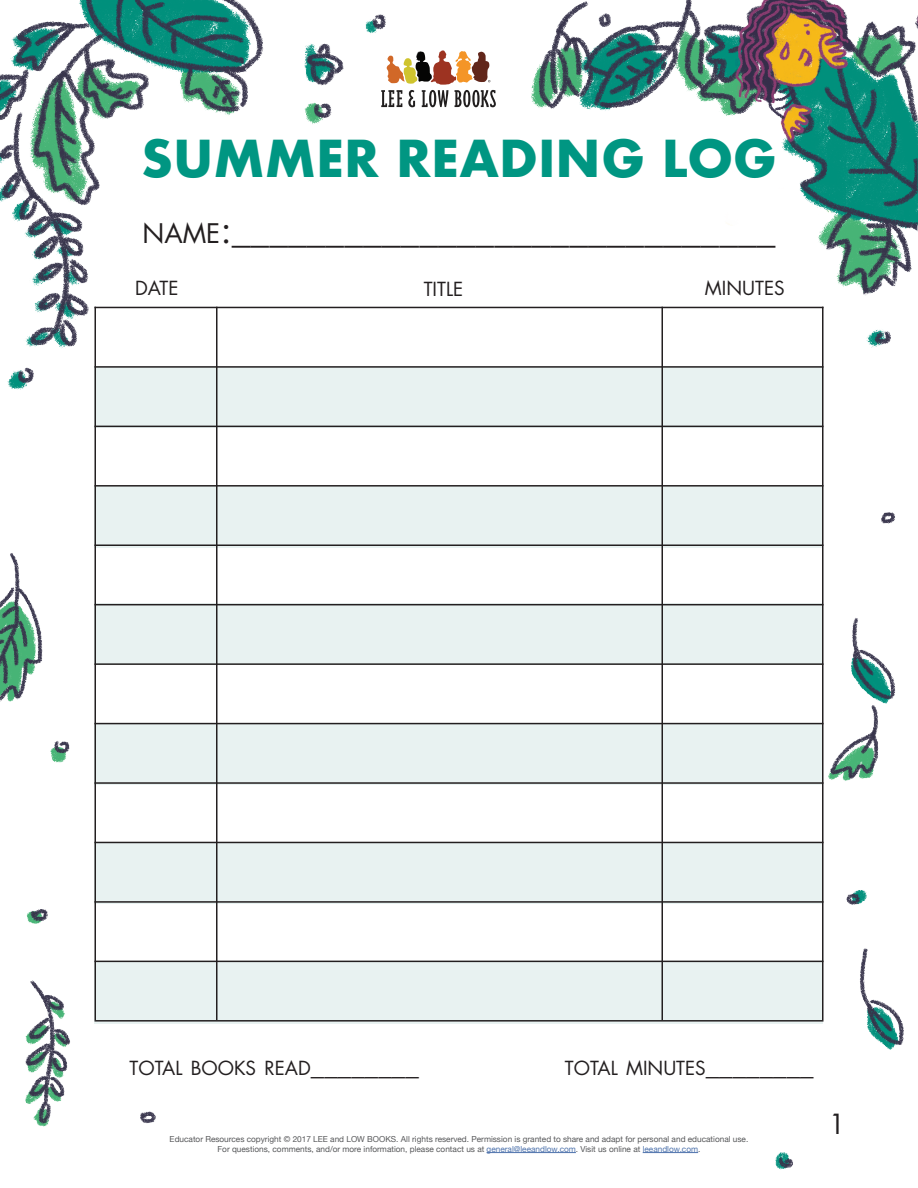
<style>
.page{position:relative;width:918px;height:1188px;background:#fff}
.page>*{position:absolute;margin:0;border:0;box-sizing:border-box;transform-origin:0 0}
.t1{font:700 49.5px "Futura";color:#009682}
.t2{font:37.5px "Futura";color:#231f20}
.t3{font:27px "Futura";color:#231f20}
.t4{font:18.9px "Futura";color:#231f20}
.t5{font:8.25px "Helvetica Neue";color:#57585a}
.s1{font-size:26.25px}
.s2{font-size:27px}
.s3{color:#4d72ac}
</style>
<div class="page">
<img style="left:0;top:0;width:918px;height:1170px">
<hr style="left:487px;top:1152px;width:89px;height:1px;background:#4d72ac">
<hr style="left:643px;top:1152px;width:55px;height:1px;background:#4d72ac">
<div style="left:94px;top:367px;width:730px;height:61px;background:#e8f2f1"></div>
<div style="left:94px;top:487px;width:730px;height:61px;background:#e8f2f1"></div>
<div style="left:94px;top:604px;width:730px;height:61px;background:#e8f2f1"></div>
<div style="left:94px;top:724px;width:730px;height:61px;background:#e8f2f1"></div>
<div style="left:94px;top:842px;width:730px;height:61px;background:#e8f2f1"></div>
<div style="left:94px;top:962px;width:730px;height:61px;background:#e8f2f1"></div>
<svg style="left:381px;top:51px;width:115px;height:56px"></svg>
<hr style="left:94px;top:366px;width:730px;height:2px;background:#231f20">
<hr style="left:94px;top:307px;width:730px;height:1px;background:#231f20">
<hr style="left:94px;top:307px;width:2px;height:713px;background:#231f20">
<hr style="left:216px;top:307px;width:2px;height:713px;background:#231f20">
<hr style="left:662px;top:307px;width:1px;height:713px;background:#231f20">
<hr style="left:822px;top:307px;width:2px;height:713px;background:#231f20">
<hr style="left:94px;top:426px;width:730px;height:1px;background:#231f20">
<hr style="left:94px;top:485px;width:730px;height:2px;background:#231f20">
<hr style="left:94px;top:544px;width:730px;height:2px;background:#231f20">
<hr style="left:94px;top:604px;width:730px;height:1px;background:#231f20">
<hr style="left:94px;top:663px;width:730px;height:2px;background:#231f20">
<hr style="left:94px;top:723px;width:730px;height:1px;background:#231f20">
<hr style="left:94px;top:782px;width:730px;height:2px;background:#231f20">
<hr style="left:94px;top:842px;width:730px;height:1px;background:#231f20">
<hr style="left:94px;top:901px;width:730px;height:2px;background:#231f20">
<hr style="left:94px;top:961px;width:730px;height:1px;background:#231f20">
<hr style="left:94px;top:1020px;width:730px;height:2px;background:#231f20">
<h1 class="t1" style="left:141px;top:126px;width:637px">SUMMER READING LOG</h1>
<h2 class="t2" style="left:143px;top:205px;width:635px"><span class="s1">NAME</span>:_____________________________</h2>
<h3 class="t4" style="left:135px;top:276px;width:45px">DATE</h3>
<h3 class="t4" style="left:424px;top:277px;width:41px">TITLE</h3>
<h3 class="t4" style="left:705px;top:276px;width:81px">MINUTES</h3>
<h3 class="t4" style="left:130px;top:1056px;width:291px">TOTAL BOOKS READ<span class="s2">________</span></h3>
<h3 class="t4" style="left:565px;top:1056px;width:250px">TOTAL MINUTES<span class="s2">________</span></h3>
<p class="t5" style="left:170px;top:1134px;width:580px">Educator Resources copyright © 2017 LEE and LOW BOOKS. All rights reserved. Permission is granted to share and adapt for personal and educational use.</p>
<p class="t5" style="left:218px;top:1144px;width:484px">For questions, comments, and/or more information, please contact us at <span class="s3">general@leeandlow.com</span>. Visit us online at <span class="s3">leeandlow.com</span>.</p>
<h3 class="t3" style="left:829px;top:1107px;width:18px">1</h3>
</div>
